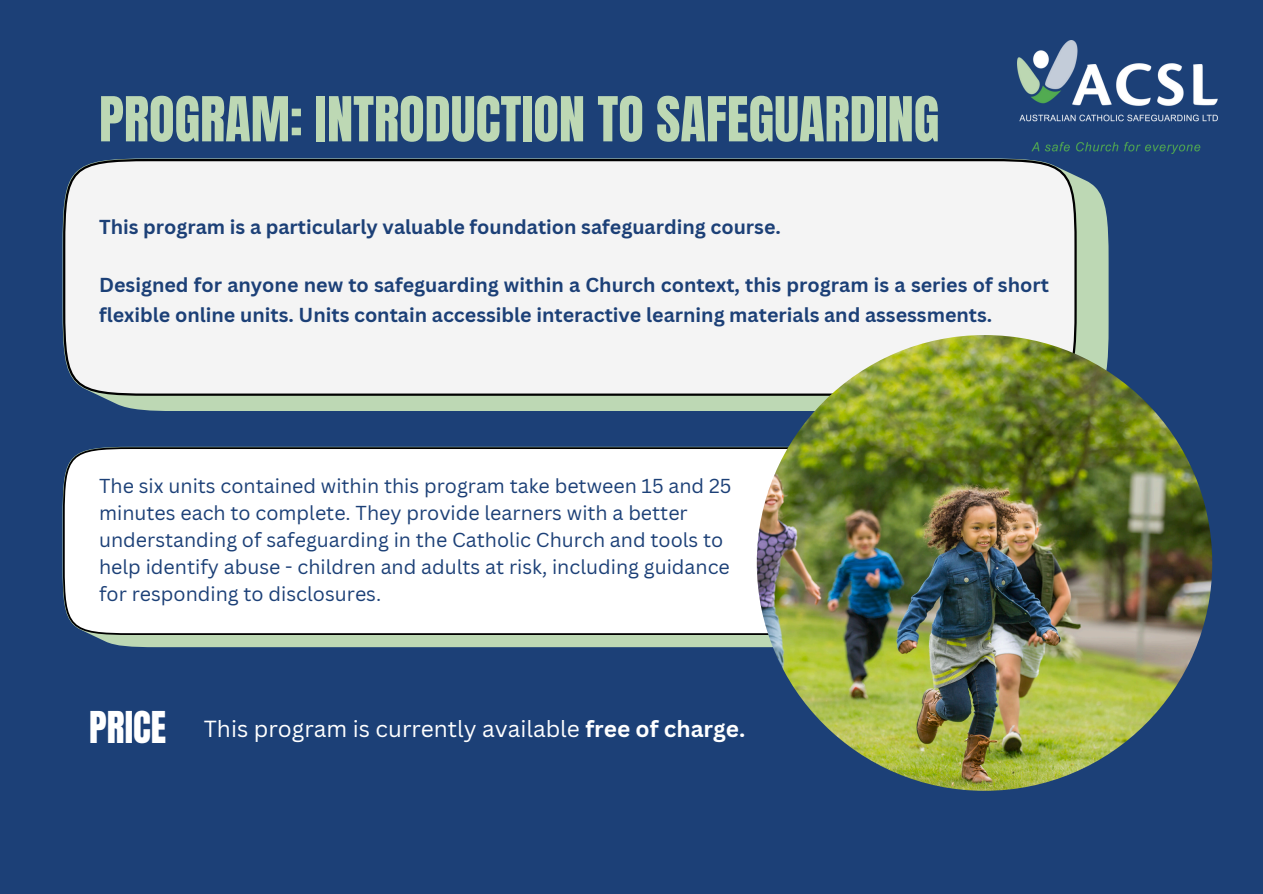
<style>
.page{position:relative;width:1263px;height:894px;background:#fff}
.page>*{position:absolute;margin:0;border:0;box-sizing:border-box;transform-origin:0 0}
.t1{font:52.65px "Anton";color:#bdd8b4}
.t2{font:37.35px "Anton";color:#fff}
.t3{font:22.65px "Canva Sans";color:#fff}
.t4{font:19.65px/27px "Canva Sans";color:#1c4077}
.t5{font:700 19.65px/29.2px "Canva Sans";color:#1c4077}
.s1{font-weight:700}
</style>
<div class="page">
<div style="left:0;top:0;width:1263px;height:893px;background:#1c4077"></div>
<svg style="left:1000px;top:769px;width:81px;height:21px"></svg>
<svg style="left:63px;top:158px;width:1046px;height:252px;background:#9fb6a7"></svg>
<div style="left:64px;top:160px;width:1011px;height:234px;background:#f4f4f4;border-radius:86px"></div>
<div style="left:63px;top:159px;width:1014px;height:236px;border:2px solid #000;border-radius:86px"></div>
<svg style="left:63px;top:446px;width:726px;height:201px;background:#9cb3a3"></svg>
<div style="left:64px;top:448px;width:802px;height:186px;background:#fff;border-radius:68px"></div>
<div style="left:63px;top:447px;width:804px;height:187px;border:2px solid #000;border-radius:68px"></div>
<img style="left:757px;top:335px;width:455px;height:455px;border-radius:50%">
<img style="left:1017px;top:41px;width:200px;height:112px">
<p class="t1" style="left:99px;top:81px;width:842px">PROGRAM: INTRODUCTION TO SAFEGUARDING</p>
<h1 class="t5" style="left:99px;top:211px;width:683px">This program is a particularly valuable foundation safeguarding course.</h1>
<p class="t5" style="left:99px;top:270px;width:951px">Designed for anyone new to safeguarding within a Church context, this program is a series of short flexible online units. Units contain accessible interactive learning materials and assessments.</p>
<h4 class="t4" style="left:99px;top:471px;width:634px">The six units contained within this program take between 15 and 25 minutes each to complete. They provide learners with a better understanding of safeguarding in the Catholic Church and tools to help identify abuse - children and adults at risk, including guidance for responding to disclosures.</h4>
<p class="t2" style="left:89px;top:700px;width:78px">PRICE</p>
<p class="t3" style="left:204px;top:713px;width:543px">This program is currently available <span class="s1">free of charge.</span></p>
</div>
